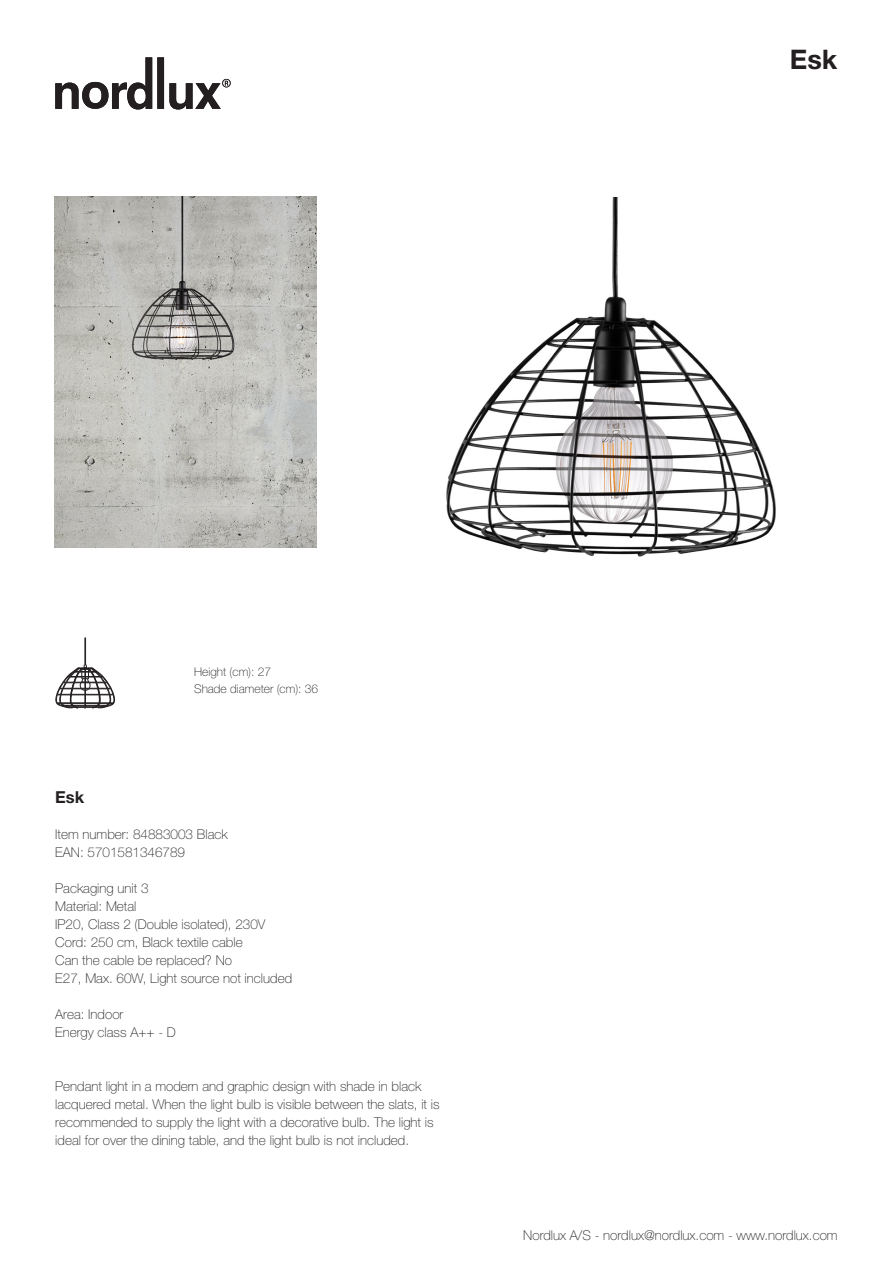
<style>
.page{position:relative;width:893px;height:1263px;background:#fff}
.page>*{position:absolute;margin:0;border:0;box-sizing:border-box;transform-origin:0 0}
.DSModelBodytext{font:700 27px "Helvetica Neue";color:#231f20}
.Model{font:700 16.5px "Helvetica Neue";color:#231f20}
.FLOWBodytext{font:100 13.5px/18px "Helvetica Neue";color:#231f20}
.BUNDBodytext{font:100 13.5px "Helvetica Neue";color:#231f20}
.DSSTREGBodytext{font:100 12px "Helvetica Neue";color:#231f20}
</style>
<div class="page">
<img style="left:54px;top:197px;width:263px;height:350px">
<svg style="left:55px;top:637px;width:60px;height:72px"></svg>
<img style="left:446px;top:197px;width:330px;height:360px">
<svg style="left:55px;top:57px;width:176px;height:52px"></svg>
<p class="DSModelBodytext" style="left:790px;top:43px;width:49px">Esk</p>
<p class="DSSTREGBodytext" style="left:194px;top:665px;width:78px">Height (cm): 27</p>
<p class="DSSTREGBodytext" style="left:194px;top:682px;width:126px">Shade diameter (cm): 36</p>
<p class="Model" style="left:55px;top:786px;width:31px">Esk</p>
<p class="FLOWBodytext" style="left:55px;top:825px;width:174px">Item number: 84883003 Black</p>
<p class="FLOWBodytext" style="left:55px;top:843px;width:131px">EAN: 5701581346789</p>
<p class="FLOWBodytext" style="left:55px;top:879px;width:95px">Packaging unit 3</p>
<p class="FLOWBodytext" style="left:55px;top:897px;width:83px">Material: Metal</p>
<p class="FLOWBodytext" style="left:55px;top:915px;width:212px">IP20, Class 2 (Double isolated), 230V</p>
<p class="FLOWBodytext" style="left:55px;top:933px;width:189px">Cord: 250 cm, Black textile cable</p>
<p class="FLOWBodytext" style="left:55px;top:951px;width:178px">Can the cable be replaced? No</p>
<p class="FLOWBodytext" style="left:55px;top:969px;width:238px">E27, Max. 60W, Light source not included</p>
<p class="FLOWBodytext" style="left:55px;top:1005px;width:70px">Area: Indoor</p>
<p class="FLOWBodytext" style="left:55px;top:1023px;width:122px">Energy class A++ - D</p>
<p class="FLOWBodytext" style="left:55px;top:1077px;width:386px">Pendant light in a modern and graphic design with shade in black lacquered metal. When the light bulb is visible between the slats, it is recommended to supply the light with a decorative bulb. The light is ideal for over the dining table, and the light bulb is not included.</p>
<p class="BUNDBodytext" style="left:523px;top:1227px;width:316px">Nordlux A/S - nordlux@nordlux.com - www.nordlux.com</p>
</div>
